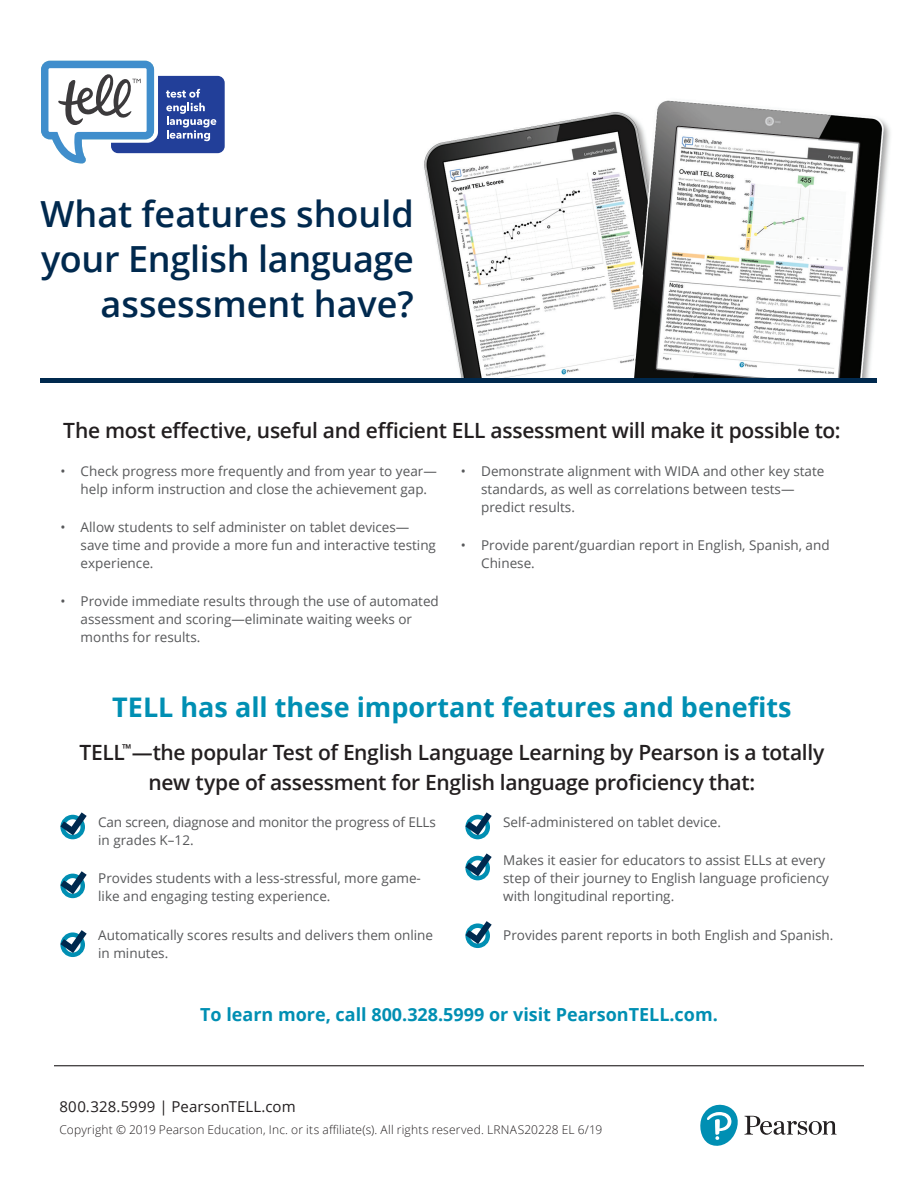
<style>
.page{position:relative;width:918px;height:1188px;background:#fff}
.page>*{position:absolute;margin:0;border:0;box-sizing:border-box;transform-origin:0 0}
.t1{font:600 36px/45px "Open Sans";color:#00294e;text-align:right}
.t2{font:700 27px "Open Sans";color:#008fb3}
.t3{font:600 21px/30px "Open Sans";letter-spacing:-.015em;color:#231f20;text-align:center}
.t4{font:700 18px "Open Sans";color:#008fb3}
.t5{font:15px "Open Sans";letter-spacing:.005em;color:#231f20}
.t6{font:13.5px/18px "Open Sans";color:#57585a}
.t7{font:300 12px "Open Sans";letter-spacing:.015em;color:#231f20}
</style>
<div class="page">
<svg style="left:700px;top:1104px;width:137px;height:42px"></svg>
<hr style="left:54px;top:1065px;width:810px;height:1px;background:#231f20">
<img style="left:424px;top:100px;width:466px;height:278px">
<hr style="left:40px;top:378px;width:838px;height:4px;background:#00294e">
<div style="left:465px;top:815px;width:25px;height:24px;border:4px solid #008fb3;border-radius:50%"></div>
<svg style="left:465px;top:812px;width:27px;height:23px"></svg>
<div style="left:465px;top:856px;width:25px;height:24px;border:4px solid #008fb3;border-radius:50%"></div>
<svg style="left:465px;top:853px;width:27px;height:23px"></svg>
<div style="left:465px;top:923px;width:25px;height:25px;border:4px solid #008fb3;border-radius:50%"></div>
<svg style="left:465px;top:921px;width:27px;height:23px"></svg>
<div style="left:60px;top:815px;width:25px;height:24px;border:4px solid #008fb3;border-radius:50%"></div>
<svg style="left:60px;top:812px;width:27px;height:23px"></svg>
<div style="left:60px;top:874px;width:25px;height:24px;border:4px solid #008fb3;border-radius:50%"></div>
<svg style="left:60px;top:871px;width:27px;height:23px"></svg>
<div style="left:60px;top:932px;width:25px;height:25px;border:4px solid #008fb3;border-radius:50%"></div>
<svg style="left:60px;top:930px;width:27px;height:23px"></svg>
<svg style="left:41px;top:61px;width:184px;height:102px"></svg>
<h1 class="t1" style="left:40px;top:191px;width:375px">What features should your English language assessment have?</h1>
<h3 class="t3" style="left:63px;top:415px;width:779px">The most effective, useful and efficient ELL assessment will make it possible to:</h3>
<p class="t6" style="left:81px;top:461px;width:358px;text-indent:-20px">• Check progress more frequently and from year to year— help inform instruction and close the achievement gap.</p>
<p class="t6" style="left:81px;top:518px;width:357px;text-indent:-20px">• Allow students to self administer on tablet devices— save time and provide a more fun and interactive testing experience.</p>
<p class="t6" style="left:81px;top:592px;width:360px;text-indent:-20px">• Provide immediate results through the use of automated assessment and scoring—eliminate waiting weeks or months for results.</p>
<p class="t6" style="left:481px;top:461px;width:345px;text-indent:-20px">• Demonstrate alignment with WIDA and other key state standards, as well as correlations between tests— predict results.</p>
<p class="t6" style="left:481px;top:536px;width:350px;text-indent:-20px">• Provide parent/guardian report in English, Spanish, and<br>Chinese.</p>
<h2 class="t2" style="left:112px;top:688px;width:681px">TELL has all these important features and benefits</h2>
<h3 class="t3" style="left:80px;top:737px;width:746px">TELL<sup>™</sup>—the popular Test of English Language Learning by Pearson is a totally new type of assessment for English language proficiency that:</h3>
<p class="t6" style="left:98px;top:813px;width:339px">Can screen, diagnose and monitor the progress of ELLs in grades K–12.</p>
<p class="t6" style="left:98px;top:869px;width:324px">Provides students with a less-stressful, more game&shy;like and engaging testing experience.</p>
<p class="t6" style="left:98px;top:925px;width:336px">Automatically scores results and delivers them online in minutes.</p>
<p class="t6" style="left:503px;top:813px;width:219px">Self-administered on tablet device.</p>
<p class="t6" style="left:503px;top:851px;width:327px">Makes it easier for educators to assist ELLs at every step of their journey to English language proficiency with longitudinal reporting.</p>
<p class="t6" style="left:503px;top:925px;width:332px">Provides parent reports in both English and Spanish.</p>
<h3 class="t4" style="left:200px;top:1002px;width:519px">To learn more, call 800.328.5999 or visit PearsonTELL.com.</h3>
<p class="t5" style="left:59px;top:1097px;width:238px">800.328.5999 | PearsonTELL.com</p>
<p class="t7" style="left:59px;top:1122px;width:544px">Copyright © 2019 Pearson Education, Inc. or its affiliate(s). All rights reserved. LRNAS20228 EL 6/19</p>
</div>
